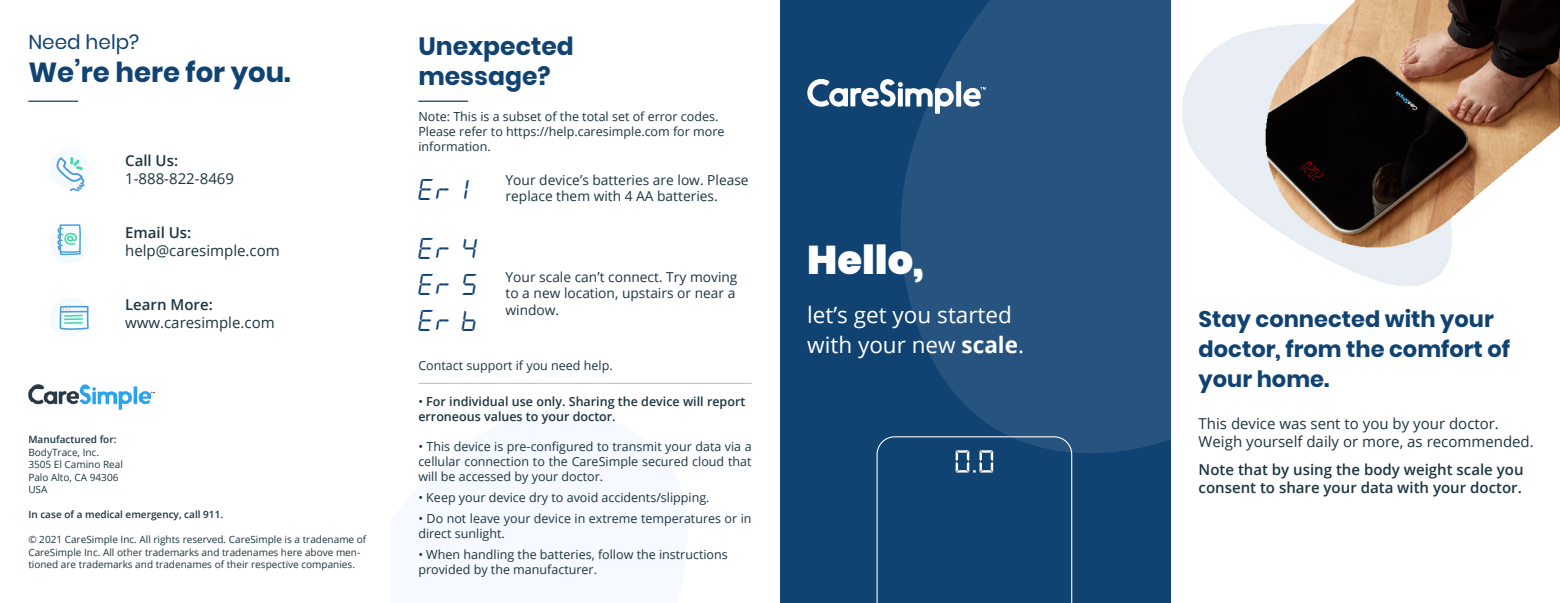
<style>
.page{position:relative;width:1560px;height:603px;background:#fff}
.page>*{position:absolute;margin:0;border:0;box-sizing:border-box;transform-origin:0 0}
.t1{font:900 40px "Poppins";color:#fff}
.t2{font:30px "alarmclock";color:#104272}
.t3{font:700 27.5px "Poppins";color:#104272}
.t4{font:700 25px "Poppins";color:#104272}
.t5{font:700 22.5px/30px "Poppins";color:#104272}
.t6{font:22.5px "Open Sans";color:#fff}
.t7{font:20px "Poppins";color:#104272}
.t8{font:15px/18px "Open Sans";color:#1c3540}
.t9{font:600 15px/18px "Open Sans";color:#1c3540}
.t10{font:13.75px/16.5px "Open Sans";color:#1c3540}
.t11{font:12.5px/15px "Open Sans";color:#1c3540;text-align:justify}
.t12{font:600 12.5px "Open Sans";color:#1c3540}
.t13{font:10px/12.5px "Open Sans";color:#1c3540}
.t14{font:600 10px "Open Sans";color:#1c3540}
.s1{font-weight:400}
.s2{font-weight:700}
</style>
<div class="page">
<div style="left:780px;top:0;width:389px;height:602px;background:#104272"></div>
<svg style="left:900px;top:0;width:269px;height:461px;fill:#27547f"></svg>
<hr style="left:418px;top:383px;width:333px;height:1px;background:#bcbdc0">
<svg style="left:876px;top:436px;width:196px;height:166px"></svg>
<hr style="left:28px;top:101px;width:50px;height:1px;background:#173d6e">
<div style="left:49px;top:149px;width:40px;height:39px;background:#f5faff;border-radius:50%"></div>
<svg style="left:56px;top:157px;width:29px;height:34px"></svg>
<div style="left:49px;top:224px;width:40px;height:40px;background:#f5faff;border-radius:50%"></div>
<svg style="left:57px;top:224px;width:24px;height:31px"></svg>
<div style="left:49px;top:297px;width:40px;height:39px;background:#f5faff;border-radius:50%"></div>
<svg style="left:60px;top:305px;width:29px;height:25px"></svg>
<hr style="left:418px;top:101px;width:50px;height:1px;background:#173d6e">
<img style="left:28px;top:384px;width:126px;height:25px">
<img style="left:1156px;top:0;width:403px;height:285px">
<svg style="left:807px;top:79px;width:146px;height:35px"></svg>
<div style="left:956px;top:81px;width:5px;height:25px;background:#fff"></div>
<svg style="left:963px;top:87px;width:22px;height:20px"></svg>
<p class="t7" style="left:28px;top:31px;width:112px">Need help?</p>
<p class="t3" style="left:28px;top:57px;width:264px">We’re here for you.</p>
<p class="t9" style="left:125px;top:151px;width:55px">Call Us:</p>
<p class="t8" style="left:125px;top:169px;width:110px">1-888-822-8469</p>
<p class="t9" style="left:125px;top:223px;width:68px">Email Us:</p>
<p class="t8" style="left:125px;top:241px;width:156px">help@caresimple.com</p>
<p class="t9" style="left:125px;top:295px;width:89px">Learn More:</p>
<p class="t8" style="left:125px;top:313px;width:151px">www.caresimple.com</p>
<p class="t14" style="left:28px;top:432px;width:90px">Manufactured for:</p>
<p class="t13" style="left:28px;top:445px;width:72px">BodyTrace, Inc.</p>
<p class="t13" style="left:28px;top:457px;width:96px">3505 El Camino Real</p>
<p class="t13" style="left:28px;top:470px;width:92px">Palo Alto, CA 94306</p>
<p class="t13" style="left:28px;top:482px;width:21px">USA</p>
<p class="t14" style="left:28px;top:507px;width:196px">In case of a medical emergency, call 911.</p>
<p class="t13" style="left:28px;top:532px;width:339px">© 2021 CareSimple Inc. All rights reserved. CareSimple is a tradename of<br>CareSimple Inc. All other trademarks and tradenames here above men&shy;tioned are trademarks and tradenames of their respective companies.</p>
<p class="t4" style="left:418px;top:31px;width:157px">Unexpected</p>
<p class="t4" style="left:418px;top:61px;width:134px">message?</p>
<p class="t11" style="left:418px;top:108px;width:301px">Note: This is a subset of the total set of error codes.</p>
<p class="t11" style="left:418px;top:123px;width:307px">Please refer to https://help.caresimple.com for more</p>
<p class="t11" style="left:418px;top:138px;width:74px">information.</p>
<p class="t2" style="left:418px;top:175px;width:54px">Er1</p>
<p class="t2" style="left:418px;top:234px;width:63px">Er 4</p>
<p class="t2" style="left:418px;top:270px;width:63px">Er 5</p>
<p class="t2" style="left:418px;top:306px;width:63px">Er 6</p>
<p class="t10" style="left:505px;top:171px;width:244px">Your device’s batteries are low. Please replace them with 4 AA batteries.</p>
<p class="t10" style="left:505px;top:268px;width:233px">Your scale can’t connect. Try moving to a new location, upstairs or near a window.</p>
<p class="t11" style="left:418px;top:357px;width:196px">Contact support if you need help.</p>
<p class="t12" style="left:418px;top:393px;width:328px"><span class="s1">•</span> For individual use only. Sharing the device will report</p>
<p class="t12" style="left:418px;top:408px;width:199px">erroneous values to your doctor.</p>
<p class="t11" style="left:418px;top:438px;width:335px">• This device is pre-configured to transmit your data via a cellular connection to the CareSimple secured cloud that will be accessed by your doctor.</p>
<p class="t11" style="left:418px;top:489px;width:293px">• Keep your device dry to avoid accidents/slipping.</p>
<p class="t11" style="left:418px;top:510px;width:335px">• Do not leave your device in extreme temperatures or in direct sunlight.</p>
<p class="t11" style="left:418px;top:546px;width:311px">• When handling the batteries, follow the instructions</p>
<p class="t11" style="left:418px;top:561px;width:180px">provided by the manufacturer.</p>
<p class="t1" style="left:807px;top:236px;width:119px">Hello,</p>
<p class="t6" style="left:807px;top:299px;width:206px">let’s get you started</p>
<p class="t6" style="left:807px;top:329px;width:218px">with your new <span class="s2">scale</span>.</p>
<p class="t5" style="left:1198px;top:304px;width:313px">Stay connected with your doctor, from the comfort of your home.</p>
<p class="t8" style="left:1198px;top:414px;width:336px">This device was sent to you by your doctor.<br>Weigh yourself daily or more, as recommended.</p>
<p class="t9" style="left:1198px;top:460px;width:326px">Note that by using the body weight scale you consent to share your data with your doctor.</p>
</div>
